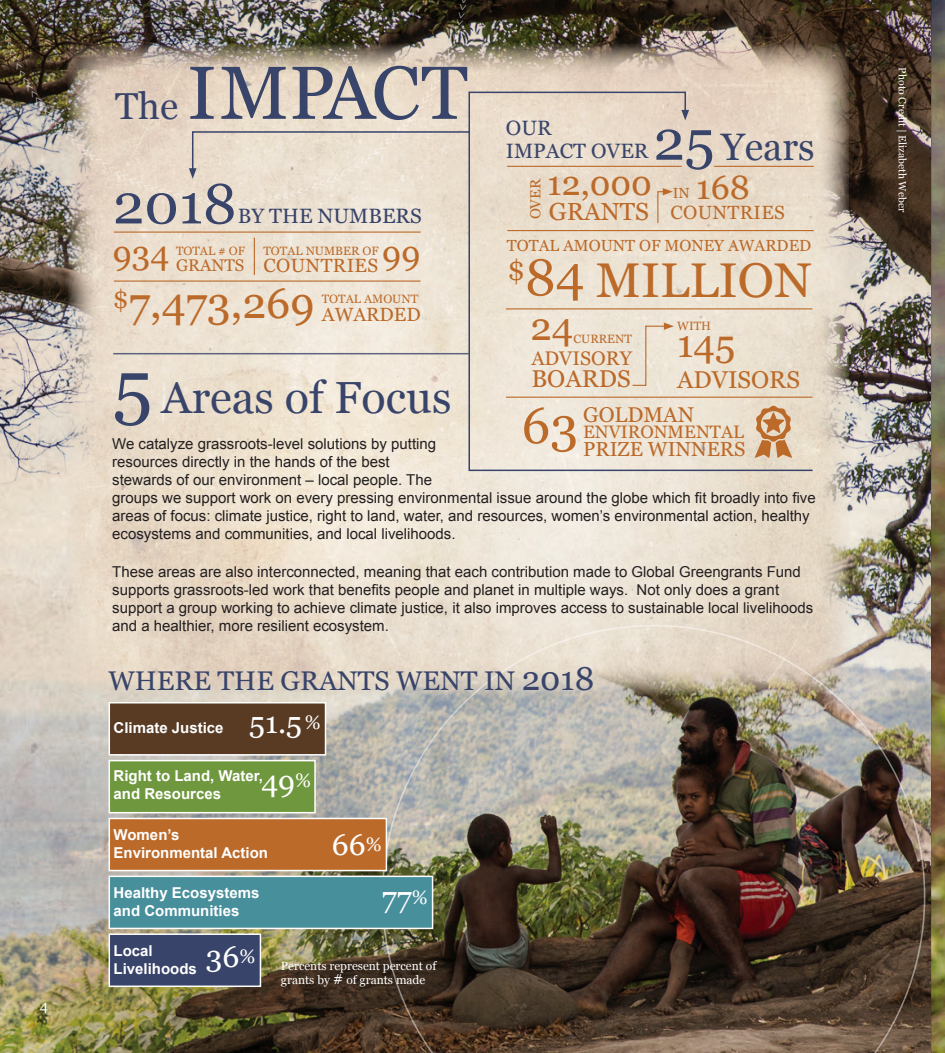
<style>
.page{position:relative;width:945px;height:1053px;background:#fff}
.page>*{position:absolute;margin:0;border:0;box-sizing:border-box;transform-origin:0 0}
.t1{font:75px "Georgia";color:#38446a}
.t2{font:56.25px "Georgia";color:#38446a}
.t3{font:51.3px "Georgia";color:#bb6a2a}
.t4{font:50.7px "Georgia";color:#bb6a2a}
.t5{font:48.75px "Georgia";color:#bb6a2a}
.t6{font:45px "Georgia";color:#38446a}
.t7{font:42.75px "Georgia";color:#bb6a2a}
.t8{font:38.25px "Georgia";color:#38446a}
.t9{font:38.25px "Georgia";color:#bb6a2a}
.t10{font:33.75px "Georgia";color:#bb6a2a}
.t11{font:30px/58.3px "Georgia";color:#fff;text-align:center}
.t12{font:27px "Georgia";color:#38446a}
.t13{font:24.75px "Georgia";color:#bb6a2a}
.t14{font:24.3px "Georgia";color:#bb6a2a}
.t15{font:21.3px "Georgia";color:#bb6a2a}
.t16{font:20.7px/22.5px "Georgia";color:#38446a}
.t17{font:20.25px "Georgia";color:#bb6a2a}
.t18{font:19.65px "Georgia";color:#bb6a2a}
.t19{font:19.2px "Georgia";letter-spacing:.02em;color:#bb6a2a}
.t20{font:19.2px "Georgia";color:#bb6a2a}
.t21{font:18px "Georgia";color:#bb6a2a}
.t22{font:16.95px "Georgia";color:#bb6a2a}
.t23{font:16.05px "Georgia";color:#bb6a2a}
.t24{font:15px/18px "Arial";color:#231f20}
.t25{font:700 15px/18px "Arial";color:#fff}
.t26{font:15px "Georgia";color:#fff}
.t27{font:14.7px "Georgia";color:#bb6a2a}
.t28{font:12px/14.4px "Georgia";color:#fff}
.t29{font:12px "Georgia";color:#bb6a2a}
.t30{font:10.5px "Georgia";color:#fff}
.s1{font-size:37.5px}
.s2{font-size:56.25px}
.s3{font-size:75px}
.s4{font-size:33px}
.s5{font-size:19.5px}
.s6{font-size:16.5px}
</style>
<div class="page">
<img style="left:0;top:0;width:945px;height:1053px">
<img style="left:68px;top:44px;width:781px;height:651px">
<svg style="left:191px;top:91px;width:496px;height:81px;background:#e5d8c9"></svg>
<svg style="left:681px;top:110px;width:8px;height:10px"></svg>
<hr style="left:114px;top:232px;width:307px;height:1px;background:#bb6a2a">
<hr style="left:114px;top:281px;width:307px;height:1px;background:#bb6a2a">
<hr style="left:254px;top:238px;width:1px;height:37px;background:#bb6a2a">
<svg style="left:468px;top:130px;width:346px;height:342px;background:#e9ddcd"></svg>
<img style="left:382px;top:625px;width:543px;height:428px">
<div style="left:109px;top:933px;width:152px;height:54px;background:#38446a;border:2px solid #fff"></div>
<div style="left:109px;top:876px;width:324px;height:53px;background:#488f9c;border:2px solid #fff"></div>
<div style="left:109px;top:818px;width:278px;height:53px;background:#bb6a2a;border:2px solid #fff"></div>
<div style="left:109px;top:760px;width:207px;height:53px;background:#6f983e;border:2px solid #fff"></div>
<div style="left:109px;top:702px;width:217px;height:54px;background:#593b24;border:2px solid #fff"></div>
<hr style="left:113px;top:353px;width:356px;height:1px;background:#38446a">
<img style="left:429px;top:4px;width:37px;height:88px">
<svg style="left:406px;top:103px;width:18px;height:21px"></svg>
<svg style="left:304px;top:185px;width:7px;height:8px"></svg>
<svg style="left:267px;top:195px;width:6px;height:7px"></svg>
<svg style="left:244px;top:198px;width:13px;height:7px"></svg>
<div style="left:136px;top:168px;width:90px;height:37px;background:#eadccb"></div>
<img style="left:0;top:3px;width:115px;height:170px">
<p class="t26" style="left:40px;top:995px;width:10px">4</p>
<h1 class="t1" style="left:115px;top:38px;width:354px"><span class="s1">The</span> IMPACT</h1>
<p class="t30" style="left:910px;top:67px;width:146px;rotate:90deg">Photo Credit | Elizabeth Weber</p>
<h3 class="t16" style="left:506px;top:116px;width:144px">OUR<br>IMPACT OVER</h3>
<h3 class="t8" style="left:653px;top:119px;width:163px"><span class="s2">25</span> Years</h3>
<h3 class="t10" style="left:547px;top:159px;width:106px">12,000</h3>
<h3 class="t10" style="left:696px;top:162px;width:55px">168</h3>
<p class="t27" style="left:525px;top:219px;width:42px;rotate:-90deg">OVER</p>
<h2 class="t2" style="left:113px;top:163px;width:125px">2018</h2>
<p class="t27" style="left:673px;top:182px;width:18px">IN</p>
<p class="t28" style="left:235px;top:211px;width:9px;rotate:-180deg">&gt;</p>
<h3 class="t13" style="left:549px;top:193px;width:102px">GRANTS</h3>
<p class="t19" style="left:670px;top:199px;width:116px">COUNTRIES</p>
<h3 class="t16" style="left:238px;top:203px;width:185px">BY THE NUMBERS</h3>
<p class="t23" style="left:507px;top:234px;width:306px">TOTAL AMOUNT OF MONEY AWARDED</p>
<h3 class="t10" style="left:113px;top:228px;width:58px">934</h3>
<p class="t29" style="left:264px;top:242px;width:117px">TOTAL NUMBER OF</p>
<p class="t19" style="left:264px;top:251px;width:116px">COUNTRIES</p>
<p class="t29" style="left:176px;top:242px;width:71px">TOTAL # OF</p>
<p class="t22" style="left:176px;top:253px;width:70px">GRANTS</p>
<h3 class="t10" style="left:382px;top:229px;width:40px">99</h3>
<h3 class="t3" style="left:508px;top:238px;width:79px"><sup>$</sup>84</h3>
<h3 class="t5" style="left:596px;top:245px;width:217px">MILLION</h3>
<h3 class="t7" style="left:113px;top:272px;width:203px"><sup>$</sup>7,473,269</h3>
<p class="t29" style="left:322px;top:290px;width:98px">TOTAL AMOUNT</p>
<p class="t20" style="left:322px;top:300px;width:100px">AWARDED</p>
<h3 class="t9" style="left:531px;top:299px;width:44px">24</h3>
<p class="t29" style="left:677px;top:317px;width:35px">WITH</p>
<p class="t29" style="left:573px;top:330px;width:60px">CURRENT</p>
<h3 class="t18" style="left:531px;top:344px;width:102px">ADVISORY</h3>
<h3 class="t14" style="left:531px;top:361px;width:101px">BOARDS</h3>
<h3 class="t14" style="left:677px;top:361px;width:124px">ADVISORS</h3>
<h3 class="t9" style="left:677px;top:316px;width:60px">145</h3>
<h3 class="t6" style="left:113px;top:364px;width:340px"><span class="s3">5</span> Areas of Focus</h3>
<p class="t24" style="left:112px;top:435px;width:705px">We catalyze grassroots-level solutions by putting<br>resources directly in the hands of the best<br>stewards of our environment – local people. The<br>groups we support work on every pressing environmental issue around the globe which fit broadly into five areas of focus: climate justice, right to land, water, and resources, women’s environmental action, healthy ecosystems and communities, and local livelihoods.</p>
<p class="t24" style="left:112px;top:563px;width:703px">These areas are also interconnected, meaning that each contribution made to Global Greengrants Fund supports grassroots-led work that benefits people and planet in multiple ways. Not only does a grant support a group working to achieve climate justice, it also improves access to sustainable local livelihoods and a healthier, more resilient ecosystem.</p>
<h3 class="t15" style="left:583px;top:399px;width:112px">GOLDMAN</h3>
<p class="t21" style="left:583px;top:419px;width:162px">ENVIRONMENTAL</p>
<h3 class="t17" style="left:583px;top:435px;width:164px">PRIZE WINNERS</h3>
<h3 class="t4" style="left:522px;top:389px;width:58px">63</h3>
<h3 class="t12" style="left:109px;top:661px;width:487px">WHERE THE GRANTS WENT IN <span class="s4">2018</span></h3>
<h3 class="t11" style="left:249px;top:693px;width:73px">51.5 <span class="s5">%<br></span>49<span class="s5">%</span></h3>
<h3 class="t11" style="left:332px;top:815px;width:51px">66<span class="s5">%</span></h3>
<h3 class="t11" style="left:382px;top:868px;width:48px">77<span class="s5">%</span></h3>
<h3 class="t11" style="left:206px;top:927px;width:51px">36<span class="s5">%</span></h3>
<p class="t25" style="left:114px;top:720px;width:112px">Climate Justice</p>
<p class="t25" style="left:114px;top:767px;width:151px">Right to Land, Water, and Resources</p>
<p class="t25" style="left:114px;top:826px;width:156px">Women’s<br>Environmental Action</p>
<p class="t25" style="left:114px;top:884px;width:147px">Healthy Ecosystems and Communities</p>
<p class="t25" style="left:114px;top:942px;width:85px">Local<br>Livelihoods</p>
<p class="t28" style="left:281px;top:958px;width:157px">Percents represent percent of grants by <span class="s6">#</span> of grants made</p>
</div>
